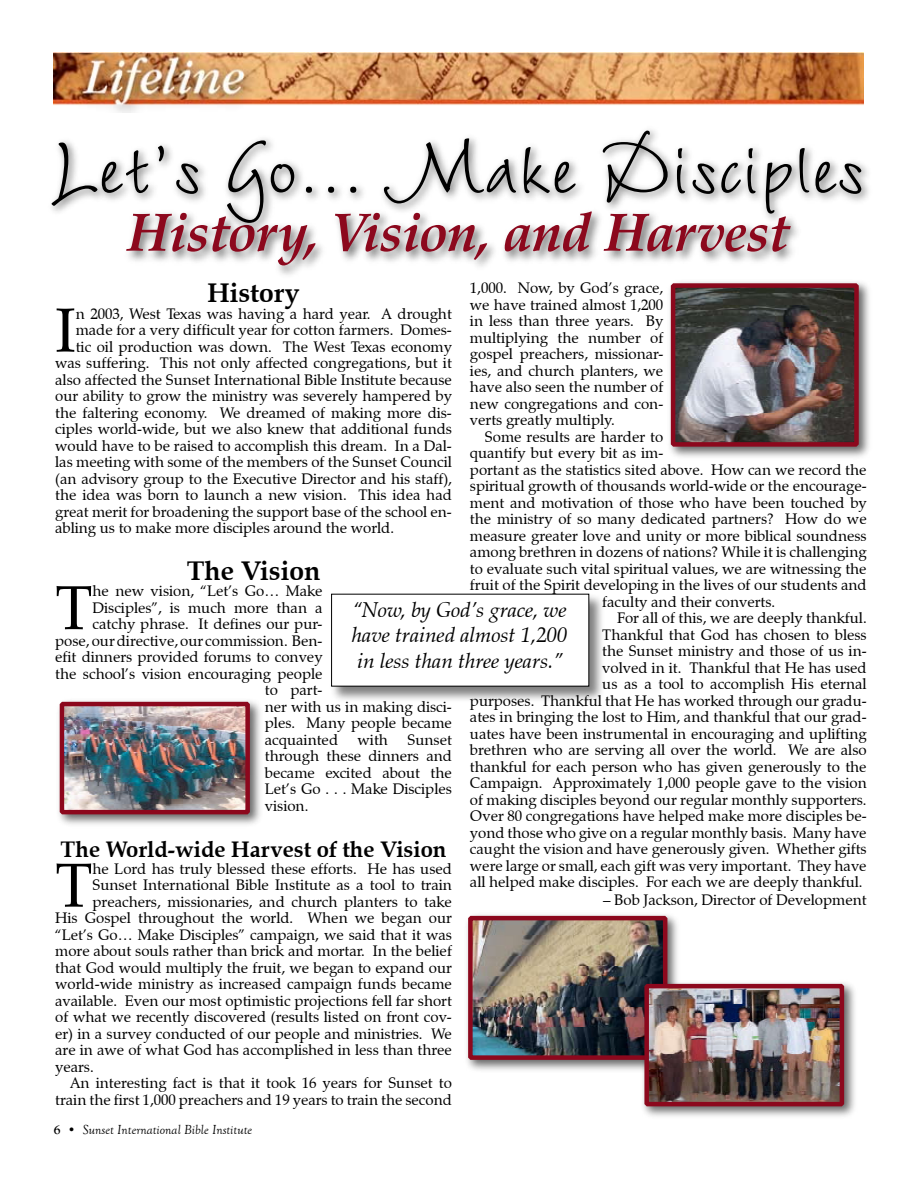
<style>
.page{position:relative;width:918px;height:1188px;background:#fff}
.page>*{position:absolute;margin:0;border:0;box-sizing:border-box;transform-origin:0 0}
.t1{font:62.1px "Zapf Calligraphic 801 BT";color:#000}
.t2{font:italic 700 54px "Zapf Calligraphic 801 BT";color:#8c081d}
.t3{font:700 27px "Zapf Calligraphic 801 BT";color:#000}
.t4{font:700 22.5px "Zapf Calligraphic 801 BT";color:#000}
.t5{font:italic 21px/25.2px "Zapf Calligraphic 801 BT";color:#000;text-align:justify}
.t6{font:15px/16.5px "Zapf Calligraphic 801 BT";color:#000;text-align:justify}
.t7{font:italic 13.5px "Goudy Old Style T";color:#000}
</style>
<div class="page">
<img style="left:54px;top:53px;width:810px;height:60px">
<div style="left:123px;top:207px;width:681px;height:72px;background:#000;opacity:.6"></div>
<div style="left:666px;top:279px;width:207px;height:181px;background:#000;opacity:.6"></div>
<img style="left:676px;top:288px;width:178px;height:154px">
<div style="left:671px;top:283px;width:188px;height:164px;border:4px solid #8c081d"></div>
<div style="left:330px;top:592px;width:277px;height:112px;background:#000;opacity:.5"></div>
<div style="left:332px;top:594px;width:257px;height:92px;background:#fff"></div>
<div style="left:331px;top:594px;width:258px;height:93px;border:1px solid #000"></div>
<div style="left:55px;top:697px;width:209px;height:132px;background:#000;opacity:.6"></div>
<img style="left:65px;top:707px;width:180px;height:102px">
<div style="left:60px;top:702px;width:190px;height:112px;border:4px solid #8c081d"></div>
<div style="left:464px;top:911px;width:218px;height:162px;background:#000;opacity:.6"></div>
<img style="left:473px;top:921px;width:189px;height:134px">
<div style="left:468px;top:916px;width:199px;height:144px;border:4px solid #8c081d"></div>
<div style="left:640px;top:979px;width:218px;height:141px;background:#000;opacity:.6"></div>
<img style="left:649px;top:989px;width:190px;height:112px">
<div style="left:644px;top:984px;width:200px;height:122px;border:4px solid #8c081d"></div>
<div style="left:46px;top:125px;width:827px;height:110px;background:#000;opacity:.6"></div>
<svg style="left:52px;top:131px;width:809px;height:92px"></svg>
<h2 class="t2" style="left:128px;top:199px;width:663px">History, Vision, and Harvest</h2>
<p class="t6" style="left:470px;top:280px;width:195px">1,000. Now, by God’s grace, we have trained almost 1,200 in less than three years. By multiplying the number of gospel preachers, missionar&shy;ies, and church planters, we have also seen the number of new congregations and con&shy;verts greatly multiply.</p>
<p class="t6" style="left:485px;top:428px;width:180px">Some results are harder to</p>
<p class="t6" style="left:470px;top:445px;width:195px">quantify but every bit as im-</p>
<p class="t6" style="left:470px;top:461px;width:398px">portant as the statistics sited above. How can we record the</p>
<p class="t6" style="left:470px;top:478px;width:398px">spiritual growth of thousands world-wide or the encourage-</p>
<p class="t6" style="left:470px;top:494px;width:398px">ment and motivation of those who have been touched by</p>
<p class="t6" style="left:470px;top:511px;width:398px">the ministry of so many dedicated partners? How do we</p>
<p class="t6" style="left:470px;top:527px;width:398px">measure greater love and unity or more biblical soundness</p>
<p class="t6" style="left:470px;top:544px;width:398px">among brethren in dozens of nations? While it is challenging</p>
<p class="t6" style="left:470px;top:560px;width:398px">to evaluate such vital spiritual values, we are witnessing the</p>
<p class="t6" style="left:470px;top:577px;width:398px">fruit of the Spirit developing in the lives of our students and</p>
<p class="t6" style="left:602px;top:593px;width:174px">faculty and their converts.</p>
<p class="t6" style="left:617px;top:610px;width:251px">For all of this, we are deeply thankful.</p>
<p class="t6" style="left:602px;top:626px;width:266px">Thankful that God has chosen to bless</p>
<p class="t6" style="left:602px;top:643px;width:266px">the Sunset ministry and those of us in-</p>
<p class="t6" style="left:602px;top:659px;width:266px">volved in it. Thankful that He has used</p>
<p class="t6" style="left:602px;top:676px;width:266px">us as a tool to accomplish His eternal</p>
<p class="t6" style="left:470px;top:692px;width:398px">purposes. Thankful that He has worked through our gradu-</p>
<p class="t6" style="left:470px;top:709px;width:398px">ates in bringing the lost to Him, and thankful that our grad-</p>
<p class="t6" style="left:470px;top:725px;width:398px">uates have been instrumental in encouraging and uplifting</p>
<p class="t6" style="left:470px;top:742px;width:398px">brethren who are serving all over the world. We are also</p>
<p class="t6" style="left:470px;top:758px;width:398px">thankful for each person who has given generously to the</p>
<p class="t6" style="left:470px;top:775px;width:398px">Campaign. Approximately 1,000 people gave to the vision</p>
<p class="t6" style="left:470px;top:791px;width:398px">of making disciples beyond our regular monthly supporters.</p>
<p class="t6" style="left:470px;top:808px;width:398px">Over 80 congregations have helped make more disciples be-</p>
<p class="t6" style="left:470px;top:824px;width:398px">yond those who give on a regular monthly basis. Many have</p>
<p class="t6" style="left:470px;top:841px;width:398px">caught the vision and have generously given. Whether gifts</p>
<p class="t6" style="left:470px;top:857px;width:398px">were large or small, each gift was very important. They have</p>
<p class="t6" style="left:470px;top:874px;width:394px">all helped make disciples. For each we are deeply thankful.</p>
<p class="t6" style="left:603px;top:892px;width:265px">– Bob Jackson, Director of Development</p>
<h3 class="t3" style="left:208px;top:276px;width:93px">History</h3>
<h1 class="t1" style="left:55px;top:292px;width:22px">I</h1>
<p class="t6" style="left:76px;top:305px;width:378px">n 2003, West Texas was having a hard year. A drought</p>
<p class="t6" style="left:76px;top:322px;width:378px">made for a very difficult year for cotton farmers. Domes-</p>
<p class="t6" style="left:76px;top:338px;width:378px">tic oil production was down. The West Texas economy</p>
<p class="t6" style="left:55px;top:355px;width:398px">was suffering. This not only affected congregations, but it</p>
<p class="t6" style="left:55px;top:371px;width:398px">also affected the Sunset International Bible Institute because</p>
<p class="t6" style="left:55px;top:388px;width:398px">our ability to grow the ministry was severely hampered by</p>
<p class="t6" style="left:55px;top:404px;width:398px">the faltering economy. We dreamed of making more dis-</p>
<p class="t6" style="left:55px;top:421px;width:398px">ciples world-wide, but we also knew that additional funds</p>
<p class="t6" style="left:55px;top:437px;width:398px">would have to be raised to accomplish this dream. In a Dal-</p>
<p class="t6" style="left:55px;top:454px;width:398px">las meeting with some of the members of the Sunset Council</p>
<p class="t6" style="left:55px;top:470px;width:398px">(an advisory group to the Executive Director and his staff),</p>
<p class="t6" style="left:55px;top:487px;width:398px">the idea was born to launch a new vision. This idea had</p>
<p class="t6" style="left:55px;top:503px;width:398px">great merit for broadening the support base of the school en-</p>
<p class="t6" style="left:55px;top:520px;width:340px">abling us to make more disciples around the world.</p>
<h3 class="t3" style="left:187px;top:554px;width:135px">The Vision</h3>
<h1 class="t1" style="left:55px;top:570px;width:39px">T</h1>
<p class="t6" style="left:93px;top:583px;width:231px">he new vision, “Let’s Go… Make</p>
<h3 class="t5" style="left:352px;top:597px;width:217px">“Now, by God’s grace, we have trained almost 1,200 in less than three years.”</h3>
<p class="t6" style="left:93px;top:599px;width:231px">Disciples”, is much more than a</p>
<p class="t6" style="left:93px;top:616px;width:232px">catchy phrase. It defines our pur-</p>
<p class="t6" style="left:55px;top:632px;width:269px">pose, our directive, our commission. Ben-</p>
<p class="t6" style="left:55px;top:649px;width:269px">efit dinners provided forums to convey</p>
<p class="t6" style="left:55px;top:665px;width:269px">the school’s vision encouraging people</p>
<p class="t6" style="left:265px;top:682px;width:59px">to part-</p>
<p class="t6" style="left:265px;top:698px;width:189px">ner with us in making disci-</p>
<p class="t6" style="left:265px;top:715px;width:189px">ples. Many people became</p>
<p class="t6" style="left:265px;top:731px;width:75px">acquainted</p>
<p class="t6" style="left:358px;top:731px;width:32px">with</p>
<p class="t6" style="left:265px;top:731px;width:189px;text-indent:143px">Sunset through these dinners and became excited about the Let’s Go . . . Make Disciples vision.</p>
<h3 class="t4" style="left:61px;top:836px;width:387px">The World-wide Harvest of the Vision</h3>
<h1 class="t1" style="left:55px;top:847px;width:39px">T</h1>
<p class="t6" style="left:93px;top:860px;width:361px">he Lord has truly blessed these efforts. He has used</p>
<p class="t6" style="left:93px;top:877px;width:361px">Sunset International Bible Institute as a tool to train</p>
<p class="t6" style="left:93px;top:893px;width:361px">preachers, missionaries, and church planters to take</p>
<p class="t6" style="left:55px;top:910px;width:398px">His Gospel throughout the world. When we began our</p>
<p class="t6" style="left:55px;top:926px;width:398px">“Let’s Go… Make Disciples” campaign, we said that it was</p>
<p class="t6" style="left:55px;top:943px;width:398px">more about souls rather than brick and mortar. In the belief</p>
<p class="t6" style="left:55px;top:959px;width:398px">that God would multiply the fruit, we began to expand our</p>
<p class="t6" style="left:55px;top:976px;width:398px">world-wide ministry as increased campaign funds became</p>
<p class="t6" style="left:55px;top:992px;width:398px">available. Even our most optimistic projections fell far short</p>
<p class="t6" style="left:55px;top:1009px;width:398px">of what we recently discovered (results listed on front cov-</p>
<p class="t6" style="left:55px;top:1025px;width:398px">er) in a survey conducted of our people and ministries. We</p>
<p class="t6" style="left:55px;top:1042px;width:398px">are in awe of what God has accomplished in less than three</p>
<p class="t6" style="left:55px;top:1058px;width:40px">years.</p>
<p class="t6" style="left:70px;top:1075px;width:383px">An interesting fact is that it took 16 years for Sunset to</p>
<p class="t6" style="left:55px;top:1091px;width:398px">train the first 1,000 preachers and 19 years to train the second</p>
<p class="t7" style="left:67px;top:1122px;width:187px">• Sunset International Bible Institute</p>
</div>
